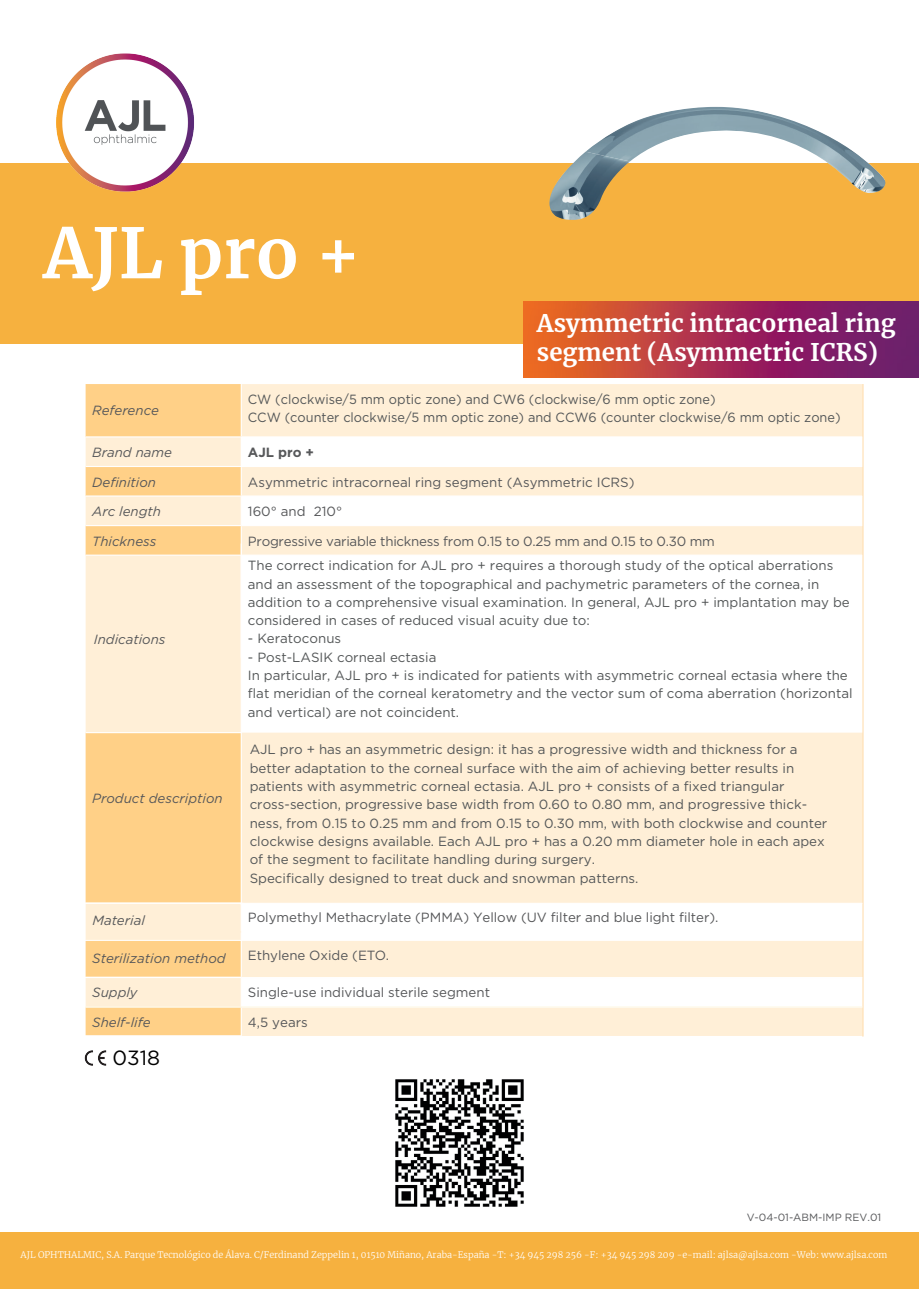
<style>
.page{position:relative;width:919px;height:1289px;background:#fff}
.page>*{position:absolute;margin:0;border:0;box-sizing:border-box;transform-origin:0 0}
.t1{font:700 69px "Merriweather";color:#fff}
.t2{font:700 24px/28.8px "Merriweather";color:#fff}
.t3{font:20.55px "Gotham";color:#000001}
.t4{font:13.35px/18.3px "Gotham";color:#545758}
.t5{font:13.35px "Gotham";letter-spacing:-.005em;color:#57585a}
.t6{font:13.35px/18.3px "Gotham";color:#545758;scale:.96 1}
.t7{font:italic 13.35px "Gotham";color:#57585a}
.t8{font:700 13.35px "Gotham";color:#57585a}
.t9{font:10.5px "Gotham";color:#57585a}
.t10{font:300 9px "Merriweather";color:#fff}
</style>
<div class="page">
<div style="left:0;top:163px;width:918px;height:181px;background:#f6b13f"></div>
<div style="left:0;top:1232px;width:918px;height:56px;background:#f6b13f"></div>
<img style="left:523px;top:302px;width:395px;height:75px">
<img style="left:56px;top:53px;width:138px;height:139px">
<img style="left:395px;top:1079px;width:129px;height:128px">
<img style="left:549px;top:152px;width:55px;height:68px">
<img style="left:585px;top:107px;width:301px;height:86px">
<div style="left:86px;top:384px;width:155px;height:651px;background:#ffd087"></div>
<svg style="left:241px;top:384px;width:621px;height:651px;fill:#ffefd7"></svg>
<svg style="left:86px;top:437px;width:155px;height:569px;background:#ffe0b2"></svg>
<div style="left:241px;top:437px;width:599px;height:29px;background:#fff"></div>
<hr style="left:862px;top:384px;width:1px;height:652px;background:#ffdfb2">
<hr style="left:241px;top:384px;width:1px;height:52px;background:#fff">
<hr style="left:86px;top:436px;width:155px;height:1px;background:#fff">
<hr style="left:241px;top:436px;width:621px;height:1px;background:#fff">
<hr style="left:86px;top:466px;width:155px;height:1px;background:#fff">
<hr style="left:241px;top:466px;width:621px;height:1px;background:#fff">
<hr style="left:86px;top:495px;width:155px;height:1px;background:#fff">
<hr style="left:241px;top:495px;width:621px;height:1px;background:#fff">
<hr style="left:86px;top:525px;width:155px;height:1px;background:#fff">
<hr style="left:241px;top:525px;width:621px;height:1px;background:#fff">
<svg style="left:241px;top:467px;width:1px;height:76px"></svg>
<hr style="left:86px;top:554px;width:155px;height:1px;background:#fff">
<hr style="left:241px;top:554px;width:621px;height:1px;background:#fff">
<hr style="left:86px;top:732px;width:155px;height:1px;background:#fff">
<hr style="left:241px;top:658px;width:598px;height:1px;background:#fff">
<hr style="left:241px;top:543px;width:1px;height:361px;background:#fff">
<hr style="left:241px;top:902px;width:621px;height:1px;background:#fff">
<svg style="left:241px;top:904px;width:1px;height:27px"></svg>
<hr style="left:84px;top:902px;width:159px;height:1px;background:#fff">
<hr style="left:241px;top:931px;width:598px;height:1px;background:#fff">
<hr style="left:241px;top:932px;width:1px;height:44px;background:#fff">
<hr style="left:86px;top:976px;width:155px;height:1px;background:#fff">
<svg style="left:241px;top:978px;width:1px;height:57px"></svg>
<hr style="left:241px;top:977px;width:621px;height:1px;background:#fff">
<hr style="left:86px;top:1006px;width:155px;height:1px;background:#fef9e7">
<hr style="left:241px;top:1006px;width:621px;height:1px;background:#fef9e7">
<img style="left:84px;top:1050px;width:23px;height:16px">
<h1 class="t1" style="left:43px;top:205px;width:319px">AJL pro +</h1>
<h2 class="t2" style="left:537px;top:308px;width:360px">Asymmetric intracorneal ring segment (Asymmetric ICRS)</h2>
<p class="t7" style="left:92px;top:402px;width:68px">Reference</p>
<p class="t6" style="left:248px;top:390px;width:619px">CW (clockwise/5 mm optic zone) and CW6 (clockwise/6 mm optic zone)<br>CCW (counter clockwise/5 mm optic zone) and CCW6 (counter clockwise/6 mm optic zone)</p>
<p class="t7" style="left:92px;top:444px;width:81px">Brand name</p>
<p class="t8" style="left:248px;top:443px;width:68px">AJL pro +</p>
<p class="t7" style="left:92px;top:473px;width:65px">Definition</p>
<p class="t5" style="left:248px;top:473px;width:388px">Asymmetric intracorneal ring segment (Asymmetric ICRS)</p>
<p class="t7" style="left:92px;top:503px;width:70px">Arc length</p>
<p class="t5" style="left:248px;top:503px;width:96px">160° and 210°</p>
<p class="t7" style="left:92px;top:532px;width:66px">Thickness</p>
<p class="t5" style="left:248px;top:532px;width:468px">Progressive variable thickness from 0.15 to 0.25 mm and 0.15 to 0.30 mm</p>
<p class="t7" style="left:94px;top:630px;width:73px">Indications</p>
<p class="t7" style="left:92px;top:790px;width:132px">Product description</p>
<p class="t4" style="left:248px;top:556px;width:603px">The correct indication for AJL pro + requires a thorough study of the optical aberrations and an assessment of the topographical and pachymetric parameters of the cornea, in addition to a comprehensive visual examination. In general, AJL pro + implantation may be considered in cases of reduced visual acuity due to:</p>
<p class="t4" style="left:248px;top:629px;width:95px">- Keratoconus</p>
<p class="t4" style="left:248px;top:647px;width:606px">- Post-LASIK corneal ectasia<br>In particular, AJL pro + is indicated for patients with asymmetric corneal ectasia where the flat meridian of the corneal keratometry and the vector sum of coma aberration (horizontal and vertical) are not coincident.</p>
<p class="t4" style="left:250px;top:740px;width:579px">AJL pro + has an asymmetric design: it has a progressive width and thickness for a better adaptation to the corneal surface with the aim of achieving better results in patients with asymmetric corneal ectasia. AJL pro + consists of a fixed triangular cross-section, progressive base width from 0.60 to 0.80 mm, and progressive thick&shy;ness, from 0.15 to 0.25 mm and from 0.15 to 0.30 mm, with both clockwise and counter clockwise designs available. Each AJL pro + has a 0.20 mm diameter hole in each apex of the segment to facilitate handling during surgery.<br>Specifically designed to treat duck and snowman patterns.</p>
<p class="t7" style="left:93px;top:911px;width:54px">Material</p>
<p class="t5" style="left:248px;top:909px;width:472px">Polymethyl Methacrylate (PMMA) Yellow (UV filter and blue light filter).</p>
<p class="t7" style="left:92px;top:950px;width:135px">Sterilization method</p>
<p class="t5" style="left:248px;top:946px;width:143px">Ethylene Oxide (ETO.</p>
<p class="t7" style="left:92px;top:984px;width:47px">Supply</p>
<p class="t5" style="left:248px;top:984px;width:244px">Single-use individual sterile segment</p>
<p class="t7" style="left:92px;top:1013px;width:60px">Shelf-life</p>
<p class="t5" style="left:248px;top:1013px;width:61px">4,5 years</p>
<h3 class="t3" style="left:112px;top:1044px;width:49px">0318</h3>
<p class="t9" style="left:746px;top:1210px;width:136px">V-04-01-ABM-IMP REV.01</p>
<p class="t10" style="left:21px;top:1248px;width:868px">AJL OPHTHALMIC, S.A. Parque Tecnológico de Álava. C/Ferdinand Zeppelin 1, 01510 Miñano, Araba-España -T: +34 945 298 256 -F: +34 945 298 209 -e-mail: ajlsa@ajlsa.com -Web: www.ajlsa.com</p>
</div>
